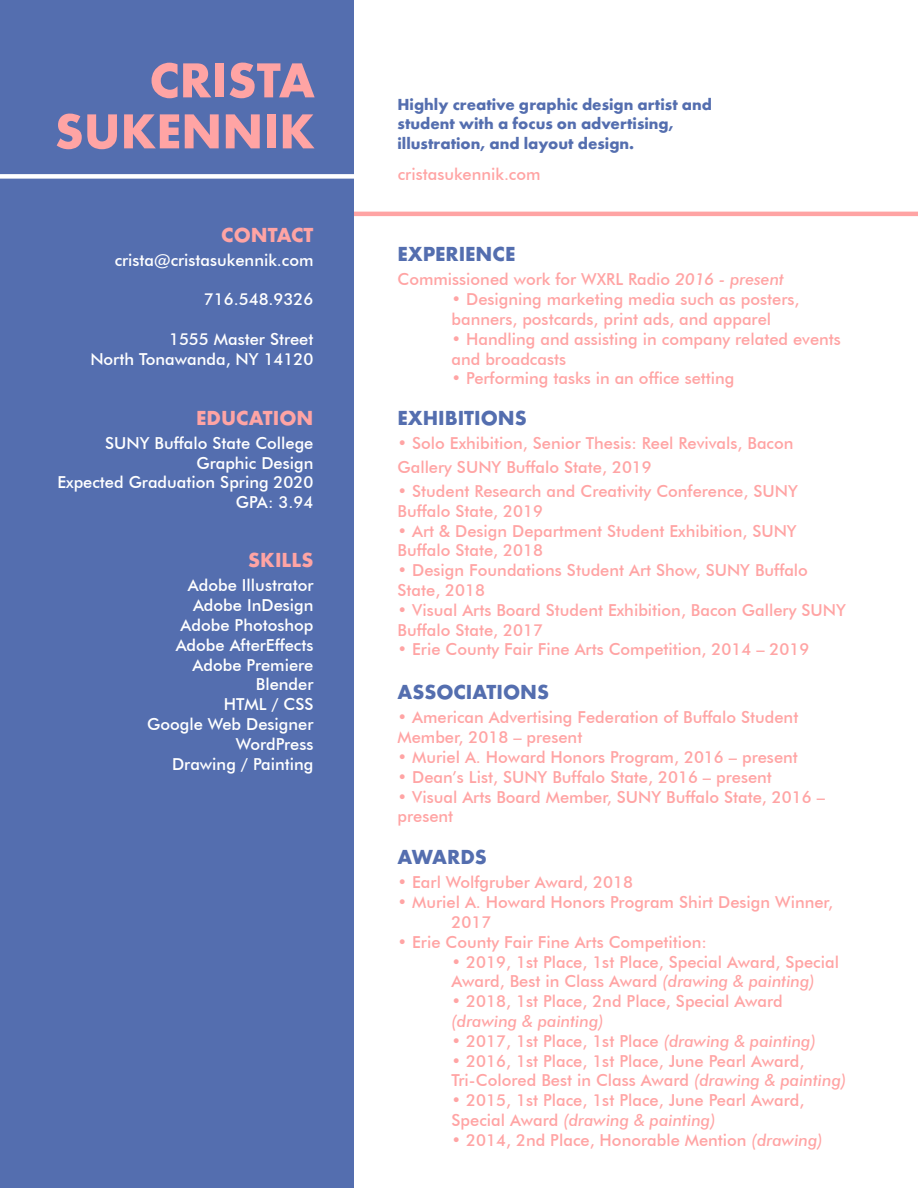
<style>
.page{position:relative;width:918px;height:1188px;background:#fff}
.page>*{position:absolute;margin:0;border:0;box-sizing:border-box;transform-origin:0 0}
.t1{font:700 51px/51px "Futura T";color:#ffa4a4;text-align:right}
.t2{font:700 21px "Futura T";color:#546eaf}
.t3{font:700 21px "Futura T";color:#ffa4a4}
.t4{font:500 16.5px/19.8px "Futura BT";color:#ffa4a4}
.t5{font:500 16.5px/19.8px "Futura BT";color:#fff;text-align:right}
.t6{font:700 16.5px/19.8px "Futura T";color:#546eaf}
.t7{font:italic 500 16.5px "Futura BT";color:#ffa4a4}
.s1{font-style:italic}
</style>
<div class="page">
<hr style="left:352px;top:212px;width:566px;height:4px;background:#ffa4a4">
<div style="left:0;top:0;width:353px;height:1188px;background:#546eaf"></div>
<div style="left:0;top:174px;width:355px;height:5px;background:#fff"></div>
<h1 class="t1" style="left:55px;top:55px;width:262px">CRISTA<br>SUKENNIK</h1>
<p class="t3" style="left:221px;top:222px;width:94px">CONTACT</p>
<p class="t5" style="left:115px;top:250px;width:200px">crista@cristasukennik.com</p>
<p class="t5" style="left:204px;top:290px;width:111px">716.548.9326</p>
<p class="t5" style="left:90px;top:329px;width:225px">1555 Master Street<br>North Tonawanda, NY 14120</p>
<p class="t3" style="left:196px;top:405px;width:119px">EDUCATION</p>
<p class="t5" style="left:57px;top:433px;width:258px">SUNY Buffalo State College<br>Graphic Design<br>Expected Graduation Spring 2020<br>GPA: 3.94</p>
<p class="t3" style="left:248px;top:548px;width:67px">SKILLS</p>
<p class="t5" style="left:147px;top:575px;width:168px">Adobe Illustrator<br>Adobe InDesign<br>Adobe Photoshop<br>Adobe AfterEffects<br>Adobe Premiere<br>Blender<br>HTML / CSS<br>Google Web Designer<br>WordPress<br>Drawing / Painting</p>
<p class="t6" style="left:398px;top:94px;width:316px">Highly creative graphic design artist and student with a focus on advertising, illustration, and layout design.</p>
<p class="t4" style="left:398px;top:164px;width:144px">cristasukennik.com</p>
<p class="t2" style="left:398px;top:242px;width:119px">EXPERIENCE</p>
<p class="t4" style="left:398px;top:269px;width:388px">Commissioned work for WXRL Radio <span class="s1">2016 - present</span></p>
<p class="t4" style="left:451px;top:289px;width:350px">• Designing marketing media such as posters, banners, postcards, print ads, and apparel</p>
<p class="t4" style="left:451px;top:329px;width:391px">• Handling and assisting in company related events and broadcasts</p>
<p class="t4" style="left:451px;top:368px;width:285px">• Performing tasks in an office setting</p>
<p class="t2" style="left:398px;top:405px;width:131px">EXHIBITIONS</p>
<p class="t4" style="left:398px;top:431px;width:398px;line-height:24px">• Solo Exhibition, Senior Thesis: Reel Revivals, Bacon<br>Gallery SUNY Buffalo State, 2019</p>
<p class="t4" style="left:398px;top:481px;width:402px">• Student Research and Creativity Conference, SUNY<br>Buffalo State, 2019</p>
<p class="t4" style="left:398px;top:521px;width:401px">• Art &amp; Design Department Student Exhibition, SUNY<br>Buffalo State, 2018</p>
<p class="t4" style="left:398px;top:560px;width:412px">• Design Foundations Student Art Show, SUNY Buffalo<br>State, 2018</p>
<p class="t4" style="left:398px;top:600px;width:450px">• Visual Arts Board Student Exhibition, Bacon Gallery SUNY<br>Buffalo State, 2017</p>
<p class="t4" style="left:398px;top:639px;width:413px">• Erie County Fair Fine Arts Competition, 2014 – 2019</p>
<p class="t2" style="left:398px;top:680px;width:153px">ASSOCIATIONS</p>
<p class="t4" style="left:398px;top:707px;width:402px">• American Advertising Federation of Buffalo Student<br>Member, 2018 – present</p>
<p class="t4" style="left:398px;top:747px;width:402px">• Muriel A. Howard Honors Program, 2016 – present</p>
<p class="t4" style="left:398px;top:767px;width:376px">• Dean’s List, SUNY Buffalo State, 2016 – present</p>
<p class="t4" style="left:398px;top:787px;width:429px">• Visual Arts Board Member, SUNY Buffalo State, 2016 – present</p>
<p class="t2" style="left:398px;top:845px;width:91px">AWARDS</p>
<p class="t4" style="left:398px;top:872px;width:237px">• Earl Wolfgruber Award, 2018</p>
<p class="t4" style="left:452px;top:892px;width:383px;text-indent:-54px">• Muriel A. Howard Honors Program Shirt Design Winner,<br>2017</p>
<p class="t4" style="left:398px;top:932px;width:311px">• Erie County Fair Fine Arts Competition:</p>
<p class="t4" style="left:451px;top:952px;width:389px">• 2019, 1st Place, 1st Place, Special Award, Special<br>Award, Best in Class Award <span class="s1">(drawing &amp; painting)</span></p>
<p class="t4" style="left:451px;top:991px;width:333px">• 2018, 1st Place, 2nd Place, Special Award</p>
<p class="t7" style="left:452px;top:1011px;width:154px">(drawing &amp; painting)</p>
<p class="t4" style="left:451px;top:1031px;width:366px">• 2017, 1st Place, 1st Place <span class="s1">(drawing &amp; painting)</span></p>
<p class="t4" style="left:451px;top:1051px;width:397px">• 2016, 1st Place, 1st Place, June Pearl Award,<br>Tri-Colored Best in Class Award <span class="s1">(drawing &amp; painting)</span></p>
<p class="t4" style="left:451px;top:1090px;width:354px">• 2015, 1st Place, 1st Place, June Pearl Award,<br>Special Award <span class="s1">(drawing &amp; painting)</span></p>
<p class="t4" style="left:451px;top:1130px;width:373px">• 2014, 2nd Place, Honorable Mention <span class="s1">(drawing)</span></p>
</div>
